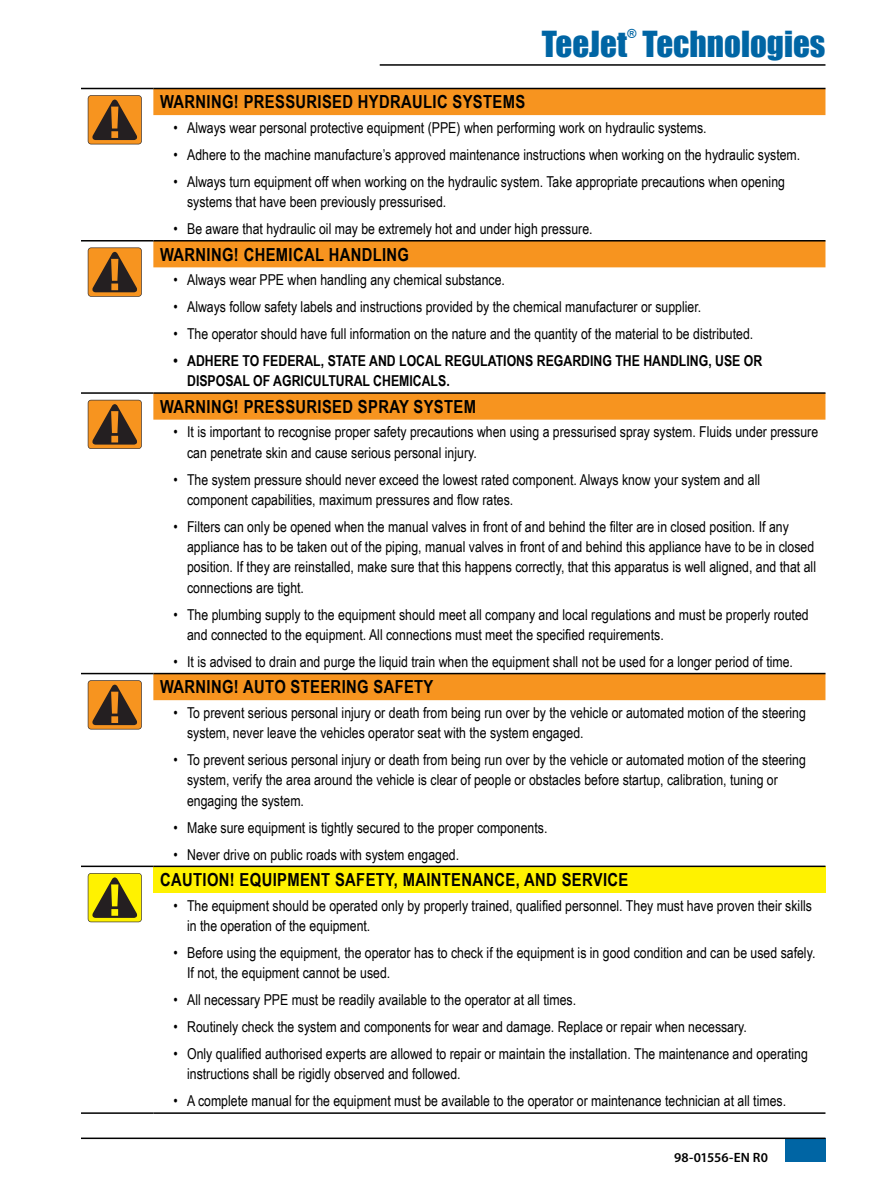
<style>
.page{position:relative;width:893px;height:1188px;background:#fff}
.page>*{position:absolute;margin:0;border:0;box-sizing:border-box;transform-origin:0 0}
.t1{font:33px "Impact";color:#0065a4}
.t2{font:700 18px "Arial Narrow";letter-spacing:.02em;color:#000}
.t3{font:15px/20.2px "Arial Narrow";color:#000}
.t4{font:700 15px/20.2px "Arial Narrow";color:#000}
.t5{font:600 13.5px "Myriad Pro";color:#000}
.t6{font:12.3px "Impact";color:#0065a4}
</style>
<div class="page">
<hr style="left:380px;top:64px;width:445px;height:2px;background:#000">
<div style="left:785px;top:1138px;width:40px;height:24px;background:#0065a4"></div>
<hr style="left:81px;top:1138px;width:744px;height:1px;background:#000">
<svg style="left:153px;top:89px;width:672px;height:611px"></svg>
<div style="left:153px;top:866px;width:672px;height:27px;background:#fff200"></div>
<hr style="left:81px;top:88px;width:72px;height:1px;background:#000">
<hr style="left:153px;top:88px;width:672px;height:1px;background:#000">
<hr style="left:81px;top:240px;width:72px;height:2px;background:#000">
<hr style="left:153px;top:240px;width:672px;height:2px;background:#000">
<hr style="left:81px;top:392px;width:72px;height:2px;background:#000">
<hr style="left:153px;top:392px;width:672px;height:2px;background:#000">
<hr style="left:81px;top:673px;width:72px;height:1px;background:#000">
<hr style="left:153px;top:673px;width:672px;height:1px;background:#000">
<hr style="left:81px;top:866px;width:72px;height:1px;background:#000">
<hr style="left:153px;top:866px;width:672px;height:1px;background:#000">
<hr style="left:81px;top:1112px;width:72px;height:2px;background:#000">
<hr style="left:153px;top:1112px;width:672px;height:2px;background:#000">
<svg style="left:88px;top:95px;width:54px;height:49px;background:#ab6a22"></svg>
<svg style="left:88px;top:248px;width:54px;height:49px;background:#ab6b22"></svg>
<svg style="left:88px;top:400px;width:54px;height:49px;background:#aa6a22"></svg>
<svg style="left:88px;top:680px;width:54px;height:49px;background:#ab6b22"></svg>
<svg style="left:88px;top:873px;width:54px;height:49px;background:#afa50e"></svg>
<h1 class="t1" style="left:542px;top:19px;width:87px">TeeJet</h1>
<p class="t6" style="left:627px;top:24px;width:11px">®</p>
<h1 class="t1" style="left:643px;top:19px;width:184px">Technologies</h1>
<p class="t2" style="left:160px;top:88px;width:367px">WARNING! PRESSURISED HYDRAULIC SYSTEMS</p>
<p class="t3" style="left:174px;top:117px;width:535px">• Always wear personal protective equipment (PPE) when performing work on hydraulic systems.</p>
<p class="t3" style="left:174px;top:144px;width:628px">• Adhere to the machine manufacture’s approved maintenance instructions when working on the hydraulic system.</p>
<p class="t3" style="left:187px;top:171px;width:599px;text-indent:-14px">• Always turn equipment off when working on the hydraulic system. Take appropriate precautions when opening systems that have been previously pressurised.</p>
<p class="t3" style="left:174px;top:218px;width:420px">• Be aware that hydraulic oil may be extremely hot and under high pressure.</p>
<p class="t2" style="left:160px;top:241px;width:250px">WARNING! CHEMICAL HANDLING</p>
<p class="t3" style="left:174px;top:269px;width:333px">• Always wear PPE when handling any chemical substance.</p>
<p class="t3" style="left:174px;top:296px;width:529px">• Always follow safety labels and instructions provided by the chemical manufacturer or supplier.</p>
<p class="t3" style="left:174px;top:323px;width:581px">• The operator should have full information on the nature and the quantity of the material to be distributed.</p>
<p class="t4" style="left:187px;top:350px;width:577px;text-indent:-14px">• ADHERE TO FEDERAL, STATE AND LOCAL REGULATIONS REGARDING THE HANDLING, USE OR<br>DISPOSAL OF AGRICULTURAL CHEMICALS.</p>
<p class="t2" style="left:160px;top:393px;width:317px">WARNING! PRESSURISED SPRAY SYSTEM</p>
<p class="t3" style="left:187px;top:421px;width:633px;text-indent:-14px">• It is important to recognise proper safety precautions when using a pressurised spray system. Fluids under pressure can penetrate skin and cause serious personal injury.</p>
<p class="t3" style="left:187px;top:469px;width:574px;text-indent:-14px">• The system pressure should never exceed the lowest rated component. Always know your system and all component capabilities, maximum pressures and flow rates.</p>
<p class="t3" style="left:187px;top:516px;width:630px;text-indent:-14px">• Filters can only be opened when the manual valves in front of and behind the filter are in closed position. If any appliance has to be taken out of the piping, manual valves in front of and behind this appliance have to be in closed position. If they are reinstalled, make sure that this happens correctly, that this apparatus is well aligned, and that all connections are tight.</p>
<p class="t3" style="left:187px;top:604px;width:623px;text-indent:-14px">• The plumbing supply to the equipment should meet all company and local regulations and must be properly routed and connected to the equipment. All connections must meet the specified requirements.</p>
<p class="t3" style="left:174px;top:651px;width:621px">• It is advised to drain and purge the liquid train when the equipment shall not be used for a longer period of time.</p>
<p class="t2" style="left:160px;top:673px;width:275px">WARNING! AUTO STEERING SAFETY</p>
<p class="t3" style="left:187px;top:702px;width:620px;text-indent:-14px">• To prevent serious personal injury or death from being run over by the vehicle or automated motion of the steering system, never leave the vehicles operator seat with the system engaged.</p>
<p class="t3" style="left:187px;top:749px;width:620px;text-indent:-14px">• To prevent serious personal injury or death from being run over by the vehicle or automated motion of the steering system, verify the area around the vehicle is clear of people or obstacles before startup, calibration, tuning or engaging the system.</p>
<p class="t3" style="left:174px;top:817px;width:375px">• Make sure equipment is tightly secured to the proper components.</p>
<p class="t3" style="left:174px;top:844px;width:287px">• Never drive on public roads with system engaged.</p>
<p class="t2" style="left:160px;top:866px;width:470px">CAUTION! EQUIPMENT SAFETY, MAINTENANCE, AND SERVICE</p>
<p class="t3" style="left:187px;top:895px;width:626px;text-indent:-13px">• The equipment should be operated only by properly trained, qualified personnel. They must have proven their skills in the operation of the equipment.</p>
<p class="t3" style="left:187px;top:942px;width:630px;text-indent:-13px">• Before using the equipment, the operator has to check if the equipment is in good condition and can be used safely.<br>If not, the equipment cannot be used.</p>
<p class="t3" style="left:174px;top:989px;width:404px">• All necessary PPE must be readily available to the operator at all times.</p>
<p class="t3" style="left:174px;top:1016px;width:575px">• Routinely check the system and components for wear and damage. Replace or repair when necessary.</p>
<p class="t3" style="left:187px;top:1043px;width:622px;text-indent:-13px">• Only qualified authorised experts are allowed to repair or maintain the installation. The maintenance and operating instructions shall be rigidly observed and followed.</p>
<p class="t3" style="left:174px;top:1090px;width:614px">• A complete manual for the equipment must be available to the operator or maintenance technician at all times.</p>
<p class="t5" style="left:674px;top:1148px;width:95px">98-01556-EN R0</p>
</div>
